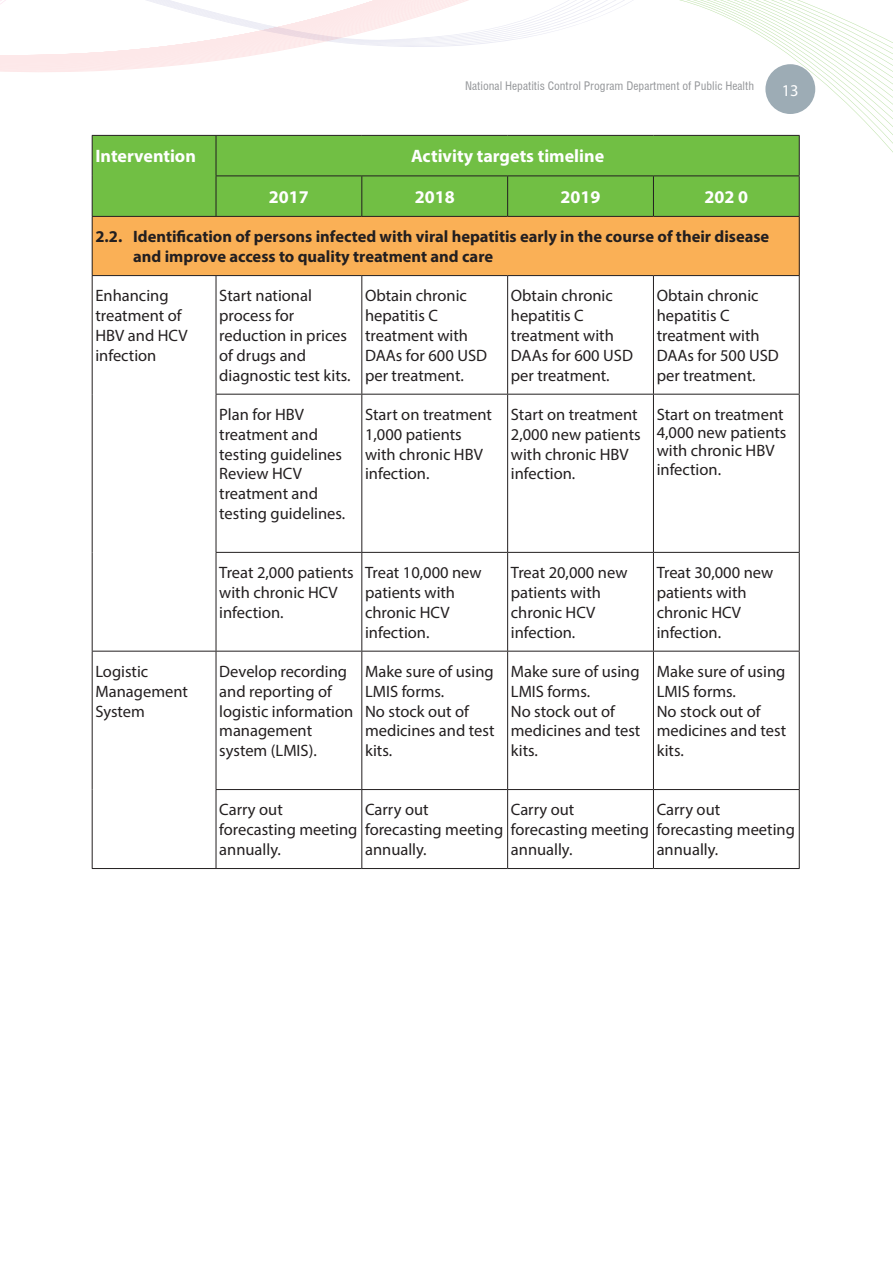
<style>
.page{position:relative;width:893px;height:1263px;background:#fff}
.page>*{position:absolute;margin:0;border:0;box-sizing:border-box;transform-origin:0 0}
.t1{font:700 18px "Myriad Pro";color:#fff}
.t2{font:16.5px/19.8px "Myriad Pro";color:#231f20}
.t3{font:700 16.5px/19.8px "Myriad Pro";color:#231f20}
.t4{font:16.5px "Myriad Pro";color:#fff}
.t5{font:12px "Helios Cond";color:#939598}
</style>
<div class="page">
<svg style="left:0;top:0;width:461px;height:72px"></svg>
<svg style="left:461px;top:132px;width:432px;height:5px"></svg>
<svg style="left:461px;top:0;width:432px;height:110px"></svg>
<div style="left:765px;top:64px;width:50px;height:50px;background:#9dacb5;border-radius:50%"></div>
<div style="left:93px;top:136px;width:706px;height:80px;background:#71bf44"></div>
<div style="left:92px;top:216px;width:707px;height:60px;background:#fab056"></div>
<svg style="left:93px;top:276px;width:706px;height:592px"></svg>
<hr style="left:92px;top:217px;width:1px;height:58px;background:#231f20">
<hr style="left:799px;top:217px;width:1px;height:58px;background:#231f20">
<hr style="left:92px;top:135px;width:124px;height:1px;background:#231f20">
<hr style="left:92px;top:136px;width:1px;height:40px;background:#231f20">
<hr style="left:92px;top:176px;width:1px;height:40px;background:#231f20">
<hr style="left:92px;top:216px;width:124px;height:1px;background:#231f20">
<hr style="left:216px;top:135px;width:146px;height:1px;background:#231f20">
<hr style="left:216px;top:136px;width:1px;height:40px;background:#231f20">
<hr style="left:362px;top:135px;width:146px;height:1px;background:#231f20">
<hr style="left:508px;top:135px;width:145px;height:1px;background:#231f20">
<hr style="left:653px;top:135px;width:147px;height:1px;background:#231f20">
<hr style="left:799px;top:136px;width:1px;height:40px;background:#231f20">
<hr style="left:216px;top:176px;width:146px;height:1px;background:#231f20">
<hr style="left:216px;top:176px;width:1px;height:40px;background:#231f20">
<hr style="left:362px;top:176px;width:146px;height:1px;background:#231f20">
<hr style="left:361px;top:176px;width:1px;height:40px;background:#231f20">
<hr style="left:508px;top:176px;width:145px;height:1px;background:#231f20">
<hr style="left:507px;top:176px;width:1px;height:40px;background:#231f20">
<hr style="left:653px;top:176px;width:147px;height:1px;background:#231f20">
<hr style="left:653px;top:176px;width:1px;height:40px;background:#231f20">
<hr style="left:799px;top:176px;width:1px;height:40px;background:#231f20">
<hr style="left:216px;top:216px;width:146px;height:1px;background:#231f20">
<hr style="left:362px;top:216px;width:146px;height:1px;background:#231f20">
<hr style="left:508px;top:216px;width:145px;height:1px;background:#231f20">
<hr style="left:653px;top:216px;width:147px;height:1px;background:#231f20">
<hr style="left:92px;top:275px;width:124px;height:1px;background:#231f20">
<hr style="left:92px;top:276px;width:1px;height:118px;background:#231f20">
<hr style="left:92px;top:394px;width:1px;height:158px;background:#231f20">
<hr style="left:92px;top:552px;width:1px;height:99px;background:#231f20">
<hr style="left:216px;top:275px;width:146px;height:1px;background:#231f20">
<hr style="left:216px;top:276px;width:1px;height:118px;background:#231f20">
<hr style="left:362px;top:275px;width:146px;height:1px;background:#231f20">
<hr style="left:361px;top:276px;width:1px;height:118px;background:#231f20">
<hr style="left:508px;top:275px;width:145px;height:1px;background:#231f20">
<hr style="left:507px;top:276px;width:1px;height:118px;background:#231f20">
<hr style="left:653px;top:275px;width:147px;height:1px;background:#231f20">
<hr style="left:653px;top:276px;width:1px;height:118px;background:#231f20">
<hr style="left:799px;top:276px;width:1px;height:118px;background:#231f20">
<hr style="left:216px;top:394px;width:146px;height:1px;background:#231f20">
<hr style="left:216px;top:395px;width:1px;height:157px;background:#231f20">
<hr style="left:362px;top:394px;width:146px;height:1px;background:#231f20">
<hr style="left:361px;top:395px;width:1px;height:157px;background:#231f20">
<hr style="left:508px;top:394px;width:145px;height:1px;background:#231f20">
<hr style="left:507px;top:395px;width:1px;height:157px;background:#231f20">
<hr style="left:653px;top:394px;width:147px;height:1px;background:#231f20">
<hr style="left:653px;top:395px;width:1px;height:157px;background:#231f20">
<hr style="left:799px;top:395px;width:1px;height:157px;background:#231f20">
<hr style="left:216px;top:552px;width:146px;height:1px;background:#231f20">
<hr style="left:216px;top:553px;width:1px;height:98px;background:#231f20">
<hr style="left:362px;top:552px;width:146px;height:1px;background:#231f20">
<hr style="left:361px;top:553px;width:1px;height:98px;background:#231f20">
<hr style="left:508px;top:552px;width:145px;height:1px;background:#231f20">
<hr style="left:507px;top:553px;width:1px;height:98px;background:#231f20">
<hr style="left:653px;top:552px;width:147px;height:1px;background:#231f20">
<hr style="left:653px;top:553px;width:1px;height:98px;background:#231f20">
<hr style="left:799px;top:553px;width:1px;height:98px;background:#231f20">
<hr style="left:92px;top:651px;width:124px;height:1px;background:#231f20">
<hr style="left:92px;top:651px;width:1px;height:138px;background:#231f20">
<hr style="left:92px;top:789px;width:1px;height:79px;background:#231f20">
<hr style="left:92px;top:868px;width:124px;height:1px;background:#231f20">
<hr style="left:216px;top:651px;width:146px;height:1px;background:#231f20">
<hr style="left:216px;top:651px;width:1px;height:138px;background:#231f20">
<hr style="left:362px;top:651px;width:146px;height:1px;background:#231f20">
<hr style="left:361px;top:651px;width:1px;height:138px;background:#231f20">
<hr style="left:508px;top:651px;width:145px;height:1px;background:#231f20">
<hr style="left:507px;top:651px;width:1px;height:138px;background:#231f20">
<hr style="left:653px;top:651px;width:147px;height:1px;background:#231f20">
<hr style="left:653px;top:651px;width:1px;height:138px;background:#231f20">
<hr style="left:799px;top:651px;width:1px;height:138px;background:#231f20">
<hr style="left:216px;top:789px;width:146px;height:1px;background:#231f20">
<hr style="left:216px;top:790px;width:1px;height:78px;background:#231f20">
<hr style="left:362px;top:789px;width:146px;height:1px;background:#231f20">
<hr style="left:361px;top:790px;width:1px;height:78px;background:#231f20">
<hr style="left:508px;top:789px;width:145px;height:1px;background:#231f20">
<hr style="left:507px;top:790px;width:1px;height:78px;background:#231f20">
<hr style="left:653px;top:789px;width:147px;height:1px;background:#231f20">
<hr style="left:653px;top:790px;width:1px;height:78px;background:#231f20">
<hr style="left:799px;top:790px;width:1px;height:78px;background:#231f20">
<hr style="left:216px;top:868px;width:146px;height:1px;background:#231f20">
<hr style="left:362px;top:868px;width:146px;height:1px;background:#231f20">
<hr style="left:508px;top:868px;width:145px;height:1px;background:#231f20">
<hr style="left:653px;top:868px;width:147px;height:1px;background:#231f20">
<p class="t5" style="left:465px;top:79px;width:290px">National Hepatitis Control Program Department of Public Health</p>
<p class="t4" style="left:782px;top:80px;width:18px">13</p>
<p class="t1" style="left:95px;top:145px;width:102px">Intervention</p>
<p class="t1" style="left:411px;top:145px;width:195px">Activity targets timeline</p>
<p class="t1" style="left:269px;top:185px;width:41px">2017</p>
<p class="t1" style="left:415px;top:185px;width:41px">2018</p>
<p class="t1" style="left:561px;top:185px;width:41px">2019</p>
<p class="t1" style="left:705px;top:185px;width:45px">202 0</p>
<p class="t3" style="left:133px;top:226px;width:638px;text-indent:-38px">2.2. Identification of persons infected with viral hepatitis early in the course of their disease and improve access to quality treatment and care</p>
<p class="t2" style="left:95px;top:286px;width:94px">Enhancing treatment of<br>HBV and HCV infection</p>
<p class="t2" style="left:219px;top:286px;width:133px">Start national process for reduction in prices of drugs and diagnostic test kits.</p>
<p class="t2" style="left:365px;top:286px;width:124px">Obtain chronic hepatitis C treatment with<br>DAAs for 600 USD per treatment.</p>
<p class="t2" style="left:511px;top:286px;width:124px">Obtain chronic hepatitis C treatment with<br>DAAs for 600 USD per treatment.</p>
<p class="t2" style="left:657px;top:286px;width:124px">Obtain chronic hepatitis C treatment with<br>DAAs for 500 USD per treatment.</p>
<p class="t2" style="left:219px;top:404px;width:124px">Plan for HBV treatment and testing guidelines</p>
<p class="t2" style="left:219px;top:464px;width:128px">Review HCV treatment and testing guidelines.</p>
<p class="t2" style="left:365px;top:404px;width:128px">Start on treatment<br>1,000 patients with chronic HBV infection.</p>
<p class="t2" style="left:511px;top:404px;width:131px">Start on treatment<br>2,000 new patients with chronic HBV infection.</p>
<p class="t2" style="left:657px;top:405px;width:131px;line-height:18.1px">Start on treatment<br>4,000 new patients with chronic HBV infection.</p>
<p class="t2" style="left:219px;top:562px;width:136px">Treat 2,000 patients with chronic HCV infection.</p>
<p class="t2" style="left:365px;top:562px;width:118px">Treat 10,000 new patients with chronic HCV infection.</p>
<p class="t2" style="left:511px;top:562px;width:118px">Treat 20,000 new patients with chronic HCV infection.</p>
<p class="t2" style="left:657px;top:562px;width:118px">Treat 30,000 new patients with chronic HCV infection.</p>
<p class="t2" style="left:95px;top:661px;width:94px">Logistic<br>Management<br>System</p>
<p class="t2" style="left:219px;top:661px;width:136px">Develop recording and reporting of logistic information management system (LMIS).</p>
<p class="t2" style="left:365px;top:661px;width:130px">Make sure of using<br>LMIS forms.</p>
<p class="t2" style="left:365px;top:701px;width:131px">No stock out of medicines and test kits.</p>
<p class="t2" style="left:511px;top:661px;width:130px">Make sure of using<br>LMIS forms.</p>
<p class="t2" style="left:511px;top:701px;width:131px">No stock out of medicines and test kits.</p>
<p class="t2" style="left:657px;top:661px;width:130px">Make sure of using<br>LMIS forms.</p>
<p class="t2" style="left:657px;top:701px;width:131px">No stock out of medicines and test kits.</p>
<p class="t2" style="left:219px;top:800px;width:140px">Carry out forecasting meeting annually.</p>
<p class="t2" style="left:365px;top:800px;width:140px">Carry out forecasting meeting annually.</p>
<p class="t2" style="left:511px;top:800px;width:140px">Carry out forecasting meeting annually.</p>
<p class="t2" style="left:657px;top:800px;width:140px">Carry out forecasting meeting annually.</p>
</div>
